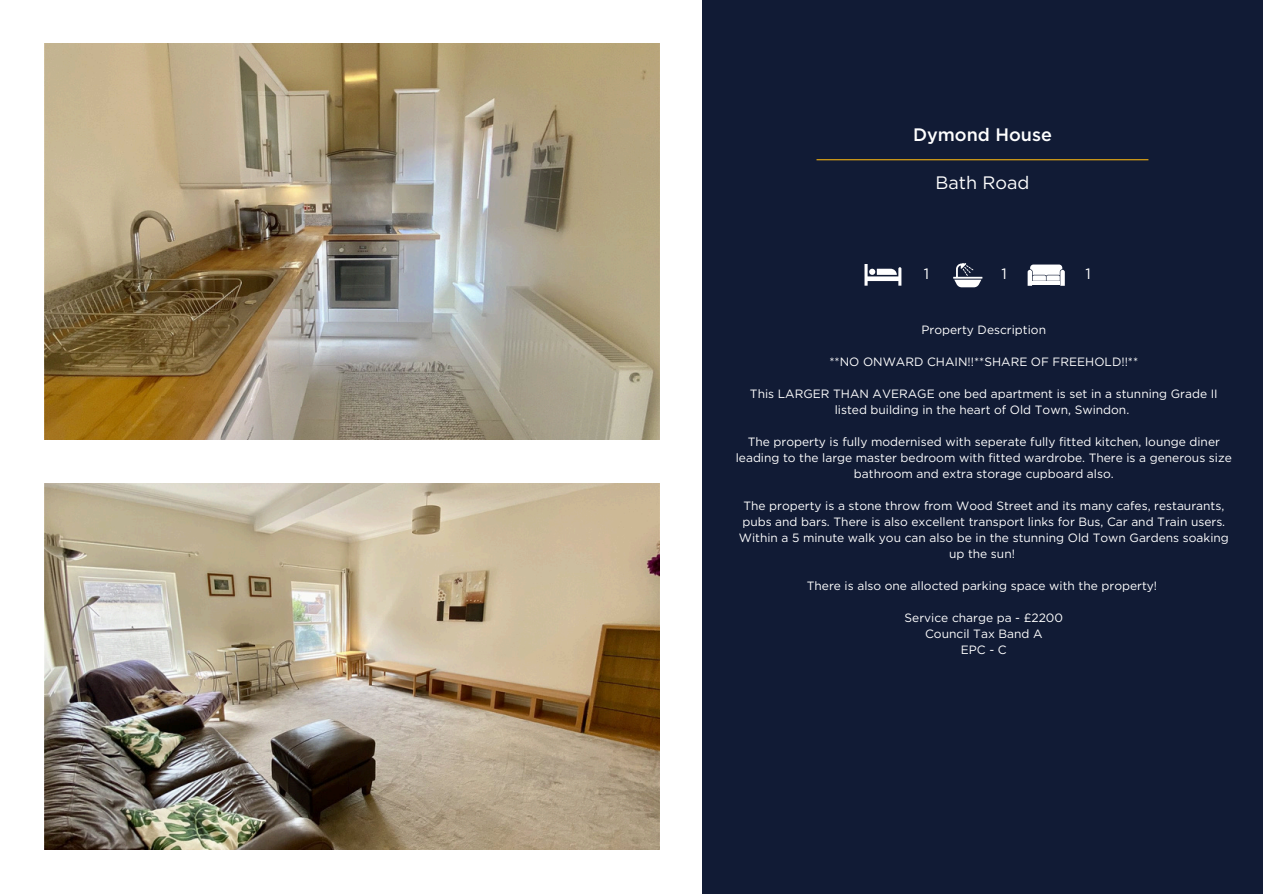
<style>
.page{position:relative;width:1263px;height:894px;background:#fff}
.page>*{position:absolute;margin:0;border:0;box-sizing:border-box;transform-origin:0 0}
.t1{font:500 18px "Gotham";color:#fff}
.t2{font:18px "Gotham";color:#fff}
.t3{font:15px "Gotham";color:#fff}
.t4{font:12px/16px "Gotham";color:#fff;text-align:center}
</style>
<div class="page">
<img style="left:44px;top:44px;width:616px;height:395px">
<div style="left:702px;top:0;width:561px;height:893px;background:#111b35"></div>
<hr style="left:816px;top:159px;width:332px;height:1px;background:#efaf12">
<svg style="left:864px;top:264px;width:37px;height:21px"></svg>
<svg style="left:953px;top:263px;width:29px;height:24px"></svg>
<svg style="left:1028px;top:264px;width:37px;height:22px"></svg>
<img style="left:44px;top:483px;width:616px;height:366px">
<h1 class="t1" style="left:913px;top:123px;width:140px">Dymond House</h1>
<h1 class="t2" style="left:935px;top:171px;width:96px">Bath Road</h1>
<p class="t3" style="left:924px;top:264px;width:7px">1</p>
<p class="t3" style="left:1001px;top:264px;width:7px">1</p>
<p class="t3" style="left:1086px;top:264px;width:7px">1</p>
<p class="t4" style="left:921px;top:321px;width:126px">Property Description</p>
<p class="t4" style="left:829px;top:353px;width:310px">**NO ONWARD CHAIN!!**SHARE OF FREEHOLD!!**</p>
<p class="t4" style="left:750px;top:385px;width:469px">This LARGER THAN AVERAGE one bed apartment is set in a stunning Grade II listed building in the heart of Old Town, Swindon.</p>
<p class="t4" style="left:736px;top:433px;width:497px">The property is fully modernised with seperate fully fitted kitchen, lounge diner leading to the large master bedroom with fitted wardrobe. There is a generous size bathroom and extra storage cupboard also.</p>
<p class="t4" style="left:739px;top:497px;width:492px">The property is a stone throw from Wood Street and its many cafes, restaurants, pubs and bars. There is also excellent transport links for Bus, Car and Train users.<br>Within a 5 minute walk you can also be in the stunning Old Town Gardens soaking up the sun!</p>
<p class="t4" style="left:807px;top:577px;width:352px">There is also one allocted parking space with the property!</p>
<p class="t4" style="left:905px;top:609px;width:160px">Service charge pa - £2200<br>Council Tax Band A<br>EPC - C</p>
</div>
